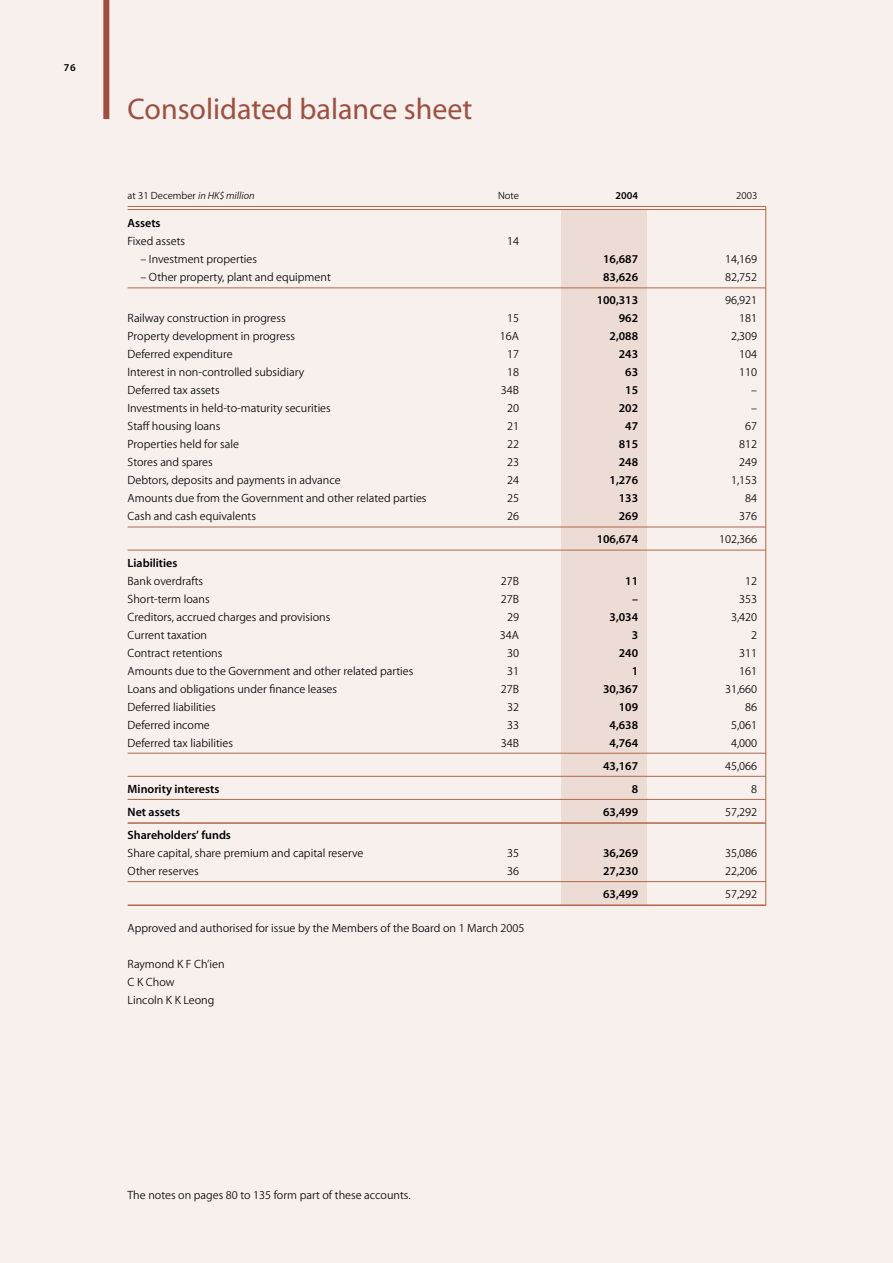
<style>
.page{position:relative;width:893px;height:1263px;background:#fff}
.page>*{position:absolute;margin:0;border:0;box-sizing:border-box;transform-origin:0 0}
.t1{font:30px "Myriad MM 400 600";color:#9b5043}
.t2{font:12px/18px "Myriad MM 300 600";color:#000}
.t3{font:12px "Myriad MM 565 600";color:#000}
.t4{font:10.5px "Myriad MM 300 600";color:#000}
.t5{font:10.5px "Myriad MM 565 600";color:#000}
.s1{font-family:"Myriad MM It 300 600"}
</style>
<div class="page">
<div style="left:0;top:0;width:892px;height:1263px;background:#f7f0ed"></div>
<div style="left:103px;top:0;width:6px;height:119px;background:#9b5043"></div>
<div style="left:561px;top:210px;width:85px;height:695px;background:#eddcd5"></div>
<hr style="left:128px;top:206px;width:637px;height:1px;background:#b06849">
<hr style="left:128px;top:209px;width:637px;height:1px;background:#b06849">
<hr style="left:128px;top:288px;width:637px;height:1px;background:#b06849">
<hr style="left:128px;top:527px;width:637px;height:1px;background:#b06849">
<hr style="left:128px;top:550px;width:637px;height:1px;background:#b06849">
<hr style="left:128px;top:753px;width:637px;height:1px;background:#b06849">
<hr style="left:128px;top:776px;width:637px;height:1px;background:#b06849">
<hr style="left:128px;top:799px;width:637px;height:1px;background:#b06849">
<hr style="left:128px;top:822px;width:637px;height:2px;background:#b06849">
<hr style="left:128px;top:881px;width:637px;height:1px;background:#b06849">
<hr style="left:128px;top:904px;width:637px;height:2px;background:#b06849">
<hr style="left:765px;top:206px;width:1px;height:700px;background:#b06849">
<p class="t5" style="left:64px;top:64px;width:14px">76</p>
<h1 class="t1" style="left:128px;top:97px;width:346px">Consolidated balance sheet</h1>
<p class="t4" style="left:128px;top:191px;width:128px">at 31 December <span class="s1">in HK$ million</span></p>
<p class="t4" style="left:498px;top:191px;width:22px">Note</p>
<p class="t5" style="left:615px;top:191px;width:24px">2004</p>
<p class="t4" style="left:736px;top:191px;width:22px">2003</p>
<p class="t3" style="left:128px;top:219px;width:35px">Assets</p>
<p class="t2" style="left:128px;top:233px;width:59px">Fixed assets</p>
<p class="t2" style="left:507px;top:233px;width:13px">14</p>
<p class="t2" style="left:140px;top:251px;width:118px">– Investment properties</p>
<p class="t3" style="left:603px;top:255px;width:36px">16,687</p>
<p class="t2" style="left:725px;top:251px;width:34px">14,169</p>
<p class="t2" style="left:140px;top:269px;width:192px">– Other property, plant and equipment</p>
<p class="t3" style="left:603px;top:273px;width:36px">83,626</p>
<p class="t2" style="left:725px;top:269px;width:34px">82,752</p>
<p class="t3" style="left:596px;top:296px;width:43px">100,313</p>
<p class="t2" style="left:725px;top:293px;width:34px">96,921</p>
<p class="t2" style="left:128px;top:311px;width:160px">Railway construction in progress</p>
<p class="t2" style="left:507px;top:311px;width:13px">15</p>
<p class="t3" style="left:618px;top:314px;width:21px">962</p>
<p class="t2" style="left:739px;top:311px;width:19px">181</p>
<p class="t2" style="left:128px;top:329px;width:169px">Property development in progress</p>
<p class="t2" style="left:500px;top:329px;width:21px">16A</p>
<p class="t3" style="left:609px;top:332px;width:30px">2,088</p>
<p class="t2" style="left:731px;top:329px;width:28px">2,309</p>
<p class="t2" style="left:128px;top:347px;width:106px">Deferred expenditure</p>
<p class="t2" style="left:507px;top:347px;width:13px">17</p>
<p class="t3" style="left:618px;top:350px;width:21px">243</p>
<p class="t2" style="left:739px;top:347px;width:19px">104</p>
<p class="t2" style="left:128px;top:365px;width:178px">Interest in non-controlled subsidiary</p>
<p class="t2" style="left:507px;top:365px;width:13px">18</p>
<p class="t3" style="left:625px;top:368px;width:14px">63</p>
<p class="t2" style="left:739px;top:365px;width:19px">110</p>
<p class="t2" style="left:128px;top:383px;width:93px">Deferred tax assets</p>
<p class="t2" style="left:500px;top:383px;width:20px">34B</p>
<p class="t3" style="left:625px;top:386px;width:14px">15</p>
<p class="t2" style="left:751px;top:383px;width:7px">–</p>
<p class="t2" style="left:128px;top:401px;width:205px">Investments in held-to-maturity securities</p>
<p class="t2" style="left:507px;top:401px;width:13px">20</p>
<p class="t3" style="left:618px;top:404px;width:21px">202</p>
<p class="t2" style="left:751px;top:401px;width:7px">–</p>
<p class="t2" style="left:128px;top:419px;width:94px">Staff housing loans</p>
<p class="t2" style="left:507px;top:419px;width:13px">21</p>
<p class="t3" style="left:625px;top:422px;width:14px">47</p>
<p class="t2" style="left:745px;top:419px;width:13px">67</p>
<p class="t2" style="left:128px;top:437px;width:113px">Properties held for sale</p>
<p class="t2" style="left:507px;top:437px;width:13px">22</p>
<p class="t3" style="left:618px;top:440px;width:21px">815</p>
<p class="t2" style="left:739px;top:437px;width:19px">812</p>
<p class="t2" style="left:128px;top:455px;width:87px">Stores and spares</p>
<p class="t2" style="left:507px;top:455px;width:13px">23</p>
<p class="t3" style="left:618px;top:458px;width:21px">248</p>
<p class="t2" style="left:739px;top:455px;width:19px">249</p>
<p class="t2" style="left:128px;top:473px;width:214px">Debtors, deposits and payments in advance</p>
<p class="t2" style="left:507px;top:473px;width:13px">24</p>
<p class="t3" style="left:609px;top:476px;width:30px">1,276</p>
<p class="t2" style="left:731px;top:473px;width:28px">1,153</p>
<p class="t2" style="left:128px;top:491px;width:300px">Amounts due from the Government and other related parties</p>
<p class="t2" style="left:507px;top:491px;width:13px">25</p>
<p class="t3" style="left:618px;top:494px;width:21px">133</p>
<p class="t2" style="left:745px;top:491px;width:13px">84</p>
<p class="t2" style="left:128px;top:509px;width:130px">Cash and cash equivalents</p>
<p class="t2" style="left:507px;top:509px;width:13px">26</p>
<p class="t3" style="left:618px;top:512px;width:21px">269</p>
<p class="t2" style="left:739px;top:509px;width:19px">376</p>
<p class="t3" style="left:596px;top:535px;width:43px">106,674</p>
<p class="t2" style="left:719px;top:532px;width:40px">102,366</p>
<p class="t3" style="left:128px;top:558px;width:51px">Liabilities</p>
<p class="t2" style="left:128px;top:573px;width:77px">Bank overdrafts</p>
<p class="t2" style="left:501px;top:573px;width:20px">27B</p>
<p class="t3" style="left:625px;top:576px;width:14px">11</p>
<p class="t2" style="left:745px;top:573px;width:13px">12</p>
<p class="t2" style="left:128px;top:591px;width:83px">Short-term loans</p>
<p class="t2" style="left:501px;top:591px;width:20px">27B</p>
<p class="t3" style="left:632px;top:594px;width:7px">–</p>
<p class="t2" style="left:739px;top:591px;width:19px">353</p>
<p class="t2" style="left:128px;top:609px;width:204px">Creditors, accrued charges and provisions</p>
<p class="t2" style="left:507px;top:609px;width:13px">29</p>
<p class="t3" style="left:609px;top:612px;width:30px">3,034</p>
<p class="t2" style="left:731px;top:609px;width:28px">3,420</p>
<p class="t2" style="left:128px;top:627px;width:81px">Current taxation</p>
<p class="t2" style="left:500px;top:627px;width:21px">34A</p>
<p class="t3" style="left:631px;top:630px;width:8px">3</p>
<p class="t2" style="left:751px;top:627px;width:7px">2</p>
<p class="t2" style="left:128px;top:645px;width:96px">Contract retentions</p>
<p class="t2" style="left:507px;top:645px;width:13px">30</p>
<p class="t3" style="left:618px;top:648px;width:21px">240</p>
<p class="t2" style="left:739px;top:645px;width:19px">311</p>
<p class="t2" style="left:128px;top:663px;width:287px">Amounts due to the Government and other related parties</p>
<p class="t2" style="left:507px;top:663px;width:13px">31</p>
<p class="t3" style="left:631px;top:666px;width:8px">1</p>
<p class="t2" style="left:739px;top:663px;width:19px">161</p>
<p class="t2" style="left:128px;top:681px;width:211px">Loans and obligations under finance leases</p>
<p class="t2" style="left:501px;top:681px;width:20px">27B</p>
<p class="t3" style="left:603px;top:684px;width:36px">30,367</p>
<p class="t2" style="left:725px;top:681px;width:34px">31,660</p>
<p class="t2" style="left:128px;top:699px;width:89px">Deferred liabilities</p>
<p class="t2" style="left:507px;top:699px;width:13px">32</p>
<p class="t3" style="left:618px;top:702px;width:21px">109</p>
<p class="t2" style="left:745px;top:699px;width:13px">86</p>
<p class="t2" style="left:128px;top:717px;width:84px">Deferred income</p>
<p class="t2" style="left:507px;top:717px;width:14px">33</p>
<p class="t3" style="left:609px;top:720px;width:30px">4,638</p>
<p class="t2" style="left:731px;top:717px;width:28px">5,061</p>
<p class="t2" style="left:128px;top:735px;width:107px">Deferred tax liabilities</p>
<p class="t2" style="left:500px;top:735px;width:20px">34B</p>
<p class="t3" style="left:609px;top:738px;width:30px">4,764</p>
<p class="t2" style="left:731px;top:735px;width:28px">4,000</p>
<p class="t3" style="left:603px;top:761px;width:36px">43,167</p>
<p class="t2" style="left:725px;top:758px;width:34px">45,066</p>
<p class="t3" style="left:128px;top:784px;width:93px">Minority interests</p>
<p class="t3" style="left:631px;top:784px;width:8px">8</p>
<p class="t2" style="left:751px;top:781px;width:7px">8</p>
<p class="t3" style="left:128px;top:807px;width:54px">Net assets</p>
<p class="t3" style="left:603px;top:807px;width:36px">63,499</p>
<p class="t2" style="left:725px;top:804px;width:34px">57,292</p>
<p class="t3" style="left:128px;top:830px;width:105px">Shareholders’ funds</p>
<p class="t2" style="left:128px;top:845px;width:237px">Share capital, share premium and capital reserve</p>
<p class="t2" style="left:507px;top:845px;width:13px">35</p>
<p class="t3" style="left:603px;top:848px;width:36px">36,269</p>
<p class="t2" style="left:725px;top:845px;width:34px">35,086</p>
<p class="t2" style="left:128px;top:863px;width:73px">Other reserves</p>
<p class="t2" style="left:507px;top:863px;width:13px">36</p>
<p class="t3" style="left:603px;top:866px;width:36px">27,230</p>
<p class="t2" style="left:725px;top:863px;width:34px">22,206</p>
<p class="t3" style="left:603px;top:890px;width:36px">63,499</p>
<p class="t2" style="left:725px;top:886px;width:34px">57,292</p>
<p class="t2" style="left:128px;top:921px;width:398px">Approved and authorised for issue by the Members of the Board on 1 March 2005</p>
<p class="t2" style="left:128px;top:957px;width:98px">Raymond K F Ch’ien<br>C K Chow<br>Lincoln K K Leong</p>
<p class="t2" style="left:128px;top:1187px;width:284px">The notes on pages 80 to 135 form part of these accounts.</p>
</div>
